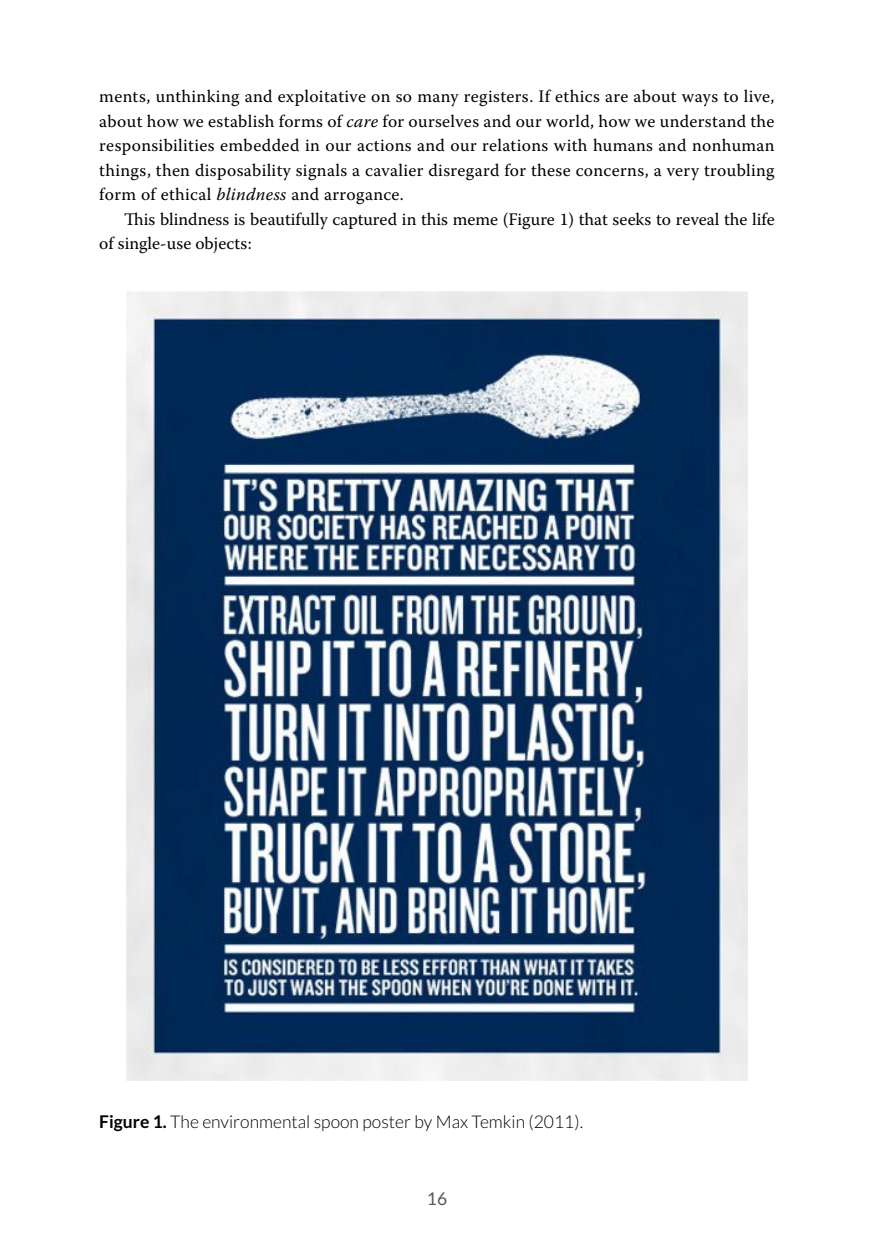
<style>
.page{position:relative;width:874px;height:1241px;background:#fff}
.page>*{position:absolute;margin:0;border:0;box-sizing:border-box;transform-origin:0 0}
.t1{font:17.5px/24.5px "Warnock Pro";letter-spacing:.005em;color:#000;text-align:justify}
.t2{font:17.5px "Lato Light 2";color:#000}
.t3{font:17.5px "Lato";color:#575756}
.s1{font-style:italic}
.s2{font-family:"Lato";font-weight:700}
</style>
<div class="page">
<img style="left:127px;top:291px;width:620px;height:789px">
<p class="t1" style="left:99px;top:84px;width:676px">ments, unthinking and exploitative on so many registers. If ethics are about ways to live, about how we establish forms of <span class="s1">care</span> for ourselves and our world, how we understand the responsibilities embedded in our actions and our relations with humans and nonhuman things, then disposability signals a cavalier disregard for these concerns, a very troubling form of ethical <span class="s1">blindness</span> and arrogance.</p>
<p class="t1" style="left:99px;top:206px;width:676px;text-indent:25px">This blindness is beautifully captured in this meme (Figure 1) that seeks to reveal the life of single-use objects:</p>
<p class="t2" style="left:99px;top:1112px;width:485px"><span class="s2">Figure 1.</span> The environmental spoon poster by Max Temkin (2011).</p>
<p class="t3" style="left:426px;top:1189px;width:22px">16</p>
</div>
